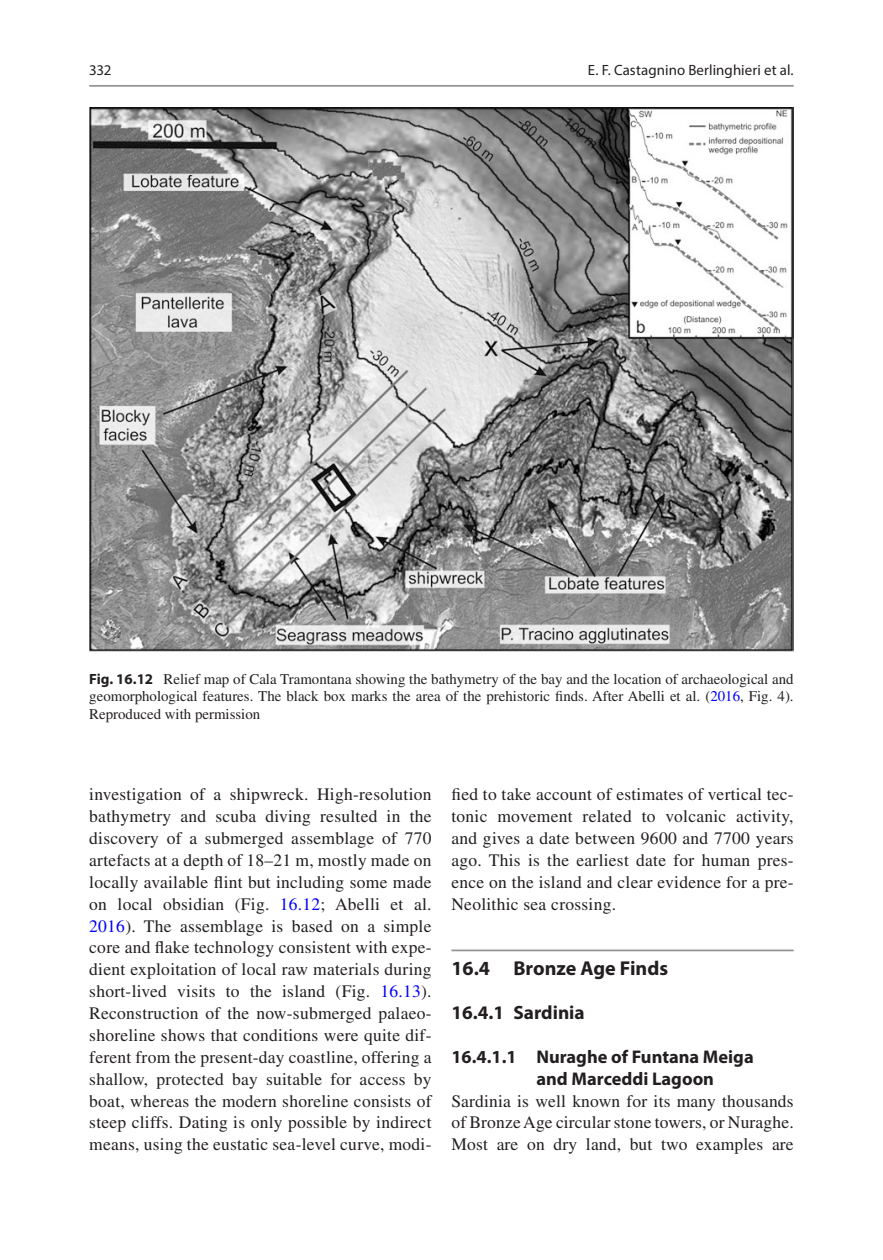
<style>
.page{position:relative;width:883px;height:1260px;background:#fff}
.page>*{position:absolute;margin:0;border:0;box-sizing:border-box;transform-origin:0 0}
.t1{font:700 20.12px "Cwfvgx Myriad Pro";color:#231f20}
.t2{font:700 19.25px "Cwfvgx Myriad Pro";color:#231f20}
.t3{font:700 18.38px/21.9px "Cwfvgx Myriad Pro";color:#231f20}
.t4{font:17.5px/21.9px "Lkhmsw Times LT Std";letter-spacing:.015em;color:#231f20;text-align:justify}
.t5{font:14.88px/17.5px "Lkhmsw Times LT Std";color:#231f20;text-align:justify}
.t6{font:14.88px "Wbrnsk Myriad Pro";letter-spacing:.01em;color:#231f20}
.t7{font:14.88px "Sllhxv Myriad Pro";color:#231f20}
.s1{font-family:"Cwfvgx Myriad Pro";font-weight:700}
.s2{color:#0000fa}
</style>
<div class="page">
<hr style="left:451px;top:950px;width:343px;height:1px;background:#939598">
<img style="left:89px;top:107px;width:705px;height:545px">
<hr style="left:89px;top:85px;width:705px;height:2px;background:#939598">
<p class="t7" style="left:89px;top:61px;width:24px">332</p>
<p class="t6" style="left:588px;top:61px;width:207px">E. F. Castagnino Berlinghieri et al.</p>
<p class="t5" style="left:89px;top:670px;width:706px"><span class="s1">Fig. 16.12</span> Relief map of Cala Tramontana showing the bathymetry of the bay and the location of archaeological and geomorphological features. The black box marks the area of the prehistoric finds. After Abelli et al. (<span class="s2">2016</span>, Fig. 4).<br>Reproduced with permission</p>
<p class="t4" style="left:89px;top:783px;width:344px">investigation of a shipwreck. High-resolution bathymetry and scuba diving resulted in the discovery of a submerged assemblage of 770 artefacts at a depth of 18–21 m, mostly made on locally available flint but including some made on local obsidian (Fig. <span class="s2">16.12</span>; Abelli et al.<br><span class="s2">2016</span>). The assemblage is based on a simple core and flake technology consistent with expe&shy;dient exploitation of local raw materials during short-lived visits to the island (Fig. <span class="s2">16.13</span>).<br>Reconstruction of the now-submerged palaeo&shy;shoreline shows that conditions were quite dif&shy;ferent from the present-day coastline, offering a shallow, protected bay suitable for access by boat, whereas the modern shoreline consists of steep cliffs. Dating is only possible by indirect means, using the eustatic sea-level curve, modi-</p>
<p class="t4" style="left:451px;top:783px;width:344px">fied to take account of estimates of vertical tec&shy;tonic movement related to volcanic activity, and gives a date between 9600 and 7700 years ago. This is the earliest date for human pres&shy;ence on the island and clear evidence for a pre-Neolithic sea crossing.</p>
<p class="t1" style="left:451px;top:955px;width:218px">16.4 Bronze Age Finds</p>
<p class="t2" style="left:451px;top:1000px;width:135px">16.4.1 Sardinia</p>
<p class="t3" style="left:536px;top:1045px;width:219px;text-indent:-85px">16.4.1.1 Nuraghe of Funtana Meiga and Marceddi Lagoon</p>
<p class="t4" style="left:451px;top:1090px;width:344px">Sardinia is well known for its many thousands of Bronze Age circular stone towers, or Nuraghe.<br>Most are on dry land, but two examples are</p>
</div>
